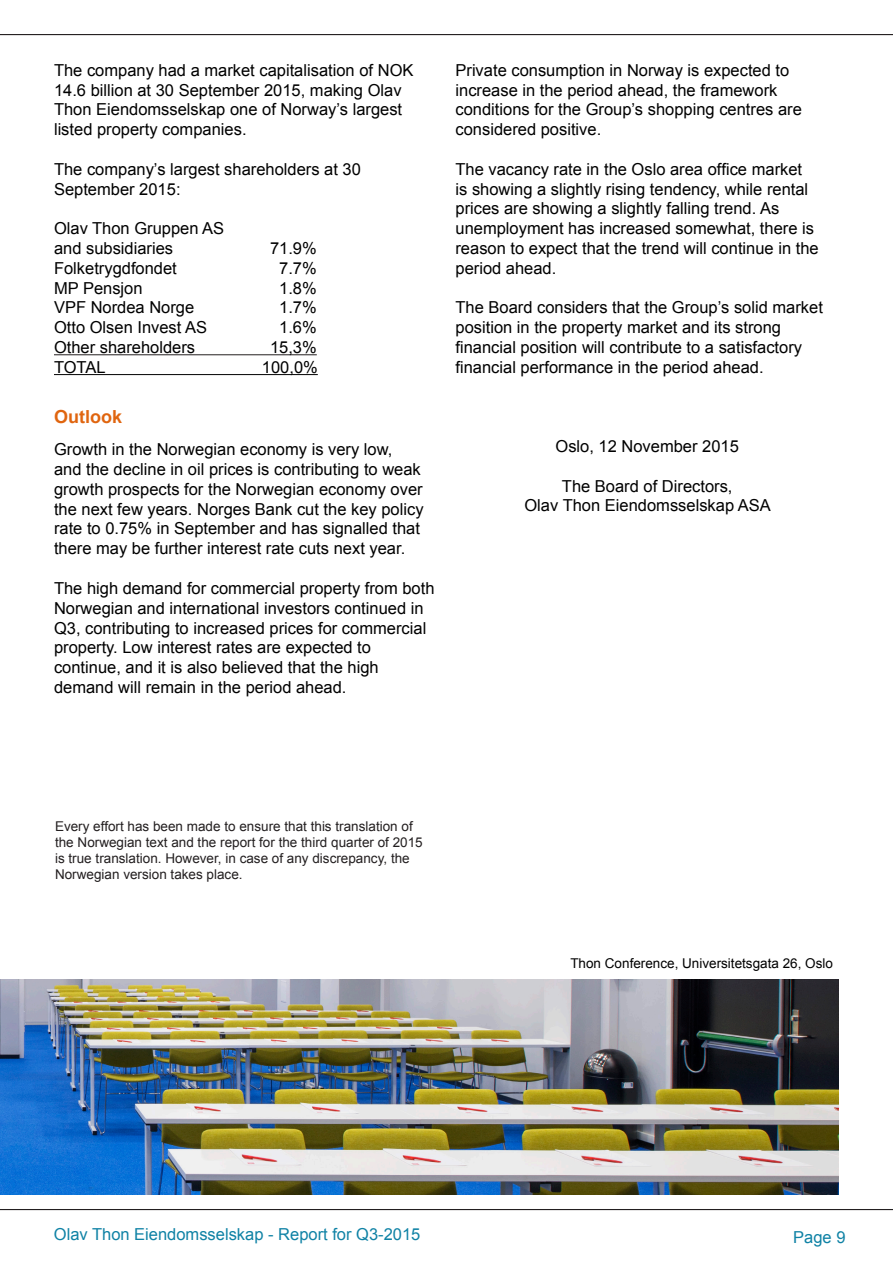
<style>
.page{position:relative;width:893px;height:1263px;background:#fff}
.page>*{position:absolute;margin:0;border:0;box-sizing:border-box;transform-origin:0 0}
.t1{font:700 18px "Arial";color:#e0650f}
.t2{font:16.5px/19.8px "Arial";color:#000}
.t3{font:16.5px "Arial";color:#0f82a5}
.t4{font:13.5px/16.2px "Arial";color:#231f20}
.t5{font:13.5px "Arial";color:#000}
</style>
<div class="page">
<hr style="left:0;top:34px;width:893px;height:1px;background:#231f20">
<hr style="left:0;top:1209px;width:893px;height:1px;background:#231f20">
<img style="left:0;top:979px;width:839px;height:216px">
<hr style="left:54px;top:354px;width:263px;height:1px;background:#231f20">
<hr style="left:54px;top:374px;width:264px;height:1px;background:#000">
<p class="t2" style="left:54px;top:60px;width:361px">The company had a market capitalisation of NOK 14.6 billion at 30 September 2015, making Olav Thon Eiendomsselskap one of Norway’s largest listed property companies.</p>
<p class="t2" style="left:54px;top:159px;width:308px">The company’s largest shareholders at 30<br>September 2015:</p>
<p class="t2" style="left:54px;top:219px;width:172px">Olav Thon Gruppen AS and subsidiaries</p>
<p class="t2" style="left:270px;top:238px;width:48px">71.9%</p>
<p class="t2" style="left:54px;top:258px;width:124px">Folketrygdfondet</p>
<p class="t2" style="left:279px;top:258px;width:39px">7.7%</p>
<p class="t2" style="left:54px;top:278px;width:90px">MP Pensjon</p>
<p class="t2" style="left:279px;top:278px;width:39px">1.8%</p>
<p class="t2" style="left:54px;top:298px;width:142px">VPF Nordea Norge</p>
<p class="t2" style="left:279px;top:298px;width:39px">1.7%</p>
<p class="t2" style="left:54px;top:318px;width:155px">Otto Olsen Invest AS</p>
<p class="t2" style="left:279px;top:318px;width:39px">1.6%</p>
<p class="t2" style="left:54px;top:337px;width:143px">Other shareholders</p>
<p class="t2" style="left:270px;top:337px;width:48px">15,3%</p>
<p class="t2" style="left:54px;top:357px;width:53px">TOTAL</p>
<p class="t2" style="left:262px;top:357px;width:57px">100,0%</p>
<p class="t1" style="left:54px;top:404px;width:70px">Outlook</p>
<p class="t2" style="left:54px;top:440px;width:371px">Growth in the Norwegian economy is very low, and the decline in oil prices is contributing to weak growth prospects for the Norwegian economy over the next few years. Norges Bank cut the key policy rate to 0.75% in September and has signalled that there may be further interest rate cuts next year.</p>
<p class="t2" style="left:54px;top:578px;width:382px">The high demand for commercial property from both Norwegian and international investors continued in Q3, contributing to increased prices for commercial property. Low interest rates are expected to continue, and it is also believed that the high demand will remain in the period ahead.</p>
<p class="t2" style="left:455px;top:60px;width:348px">Private consumption in Norway is expected to increase in the period ahead, the framework conditions for the Group’s shopping centres are considered positive.</p>
<p class="t2" style="left:455px;top:159px;width:365px">The vacancy rate in the Oslo area office market<br>is showing a slightly rising tendency, while rental prices are showing a slightly falling trend. As unemployment has increased somewhat, there is reason to expect that the trend will continue in the period ahead.</p>
<p class="t2" style="left:455px;top:298px;width:369px">The Board considers that the Group’s solid market position in the property market and its strong financial position will contribute to a satisfactory financial performance in the period ahead.</p>
<p class="t2" style="left:555px;top:436px;width:185px">Oslo, 12 November 2015</p>
<p class="t2" style="left:524px;top:476px;width:248px;text-align:center">The Board of Directors,<br>Olav Thon Eiendomsselskap ASA</p>
<p class="t4" style="left:55px;top:818px;width:369px">Every effort has been made to ensure that this translation of the Norwegian text and the report for the third quarter of 2015 is true translation. However, in case of any discrepancy, the Norwegian version takes place.</p>
<p class="t5" style="left:570px;top:955px;width:264px">Thon Conference, Universitetsgata 26, Oslo</p>
<p class="t3" style="left:54px;top:1223px;width:368px">Olav Thon Eiendomsselskap - Report for Q3-2015</p>
<p class="t3" style="left:793px;top:1226px;width:54px">Page 9</p>
</div>
